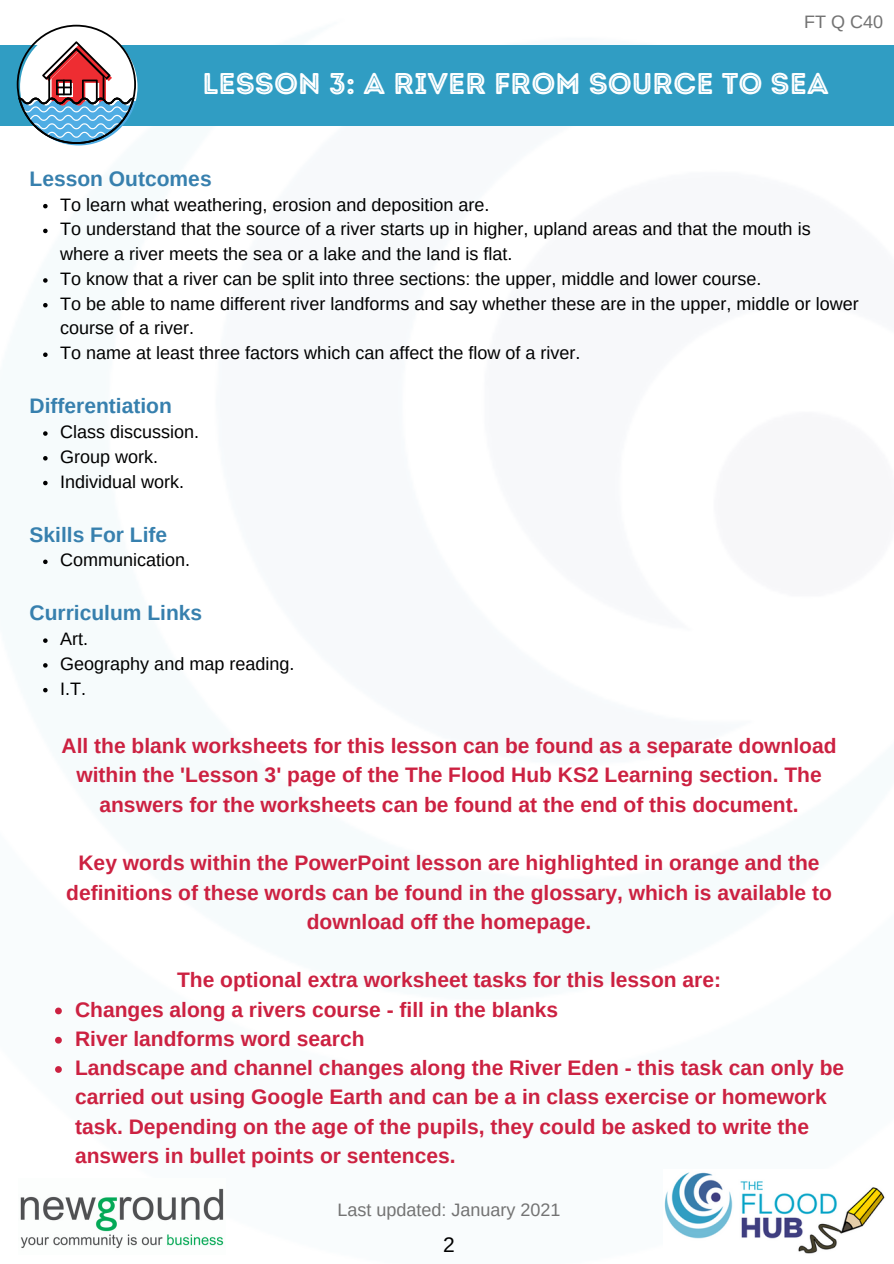
<style>
.page{position:relative;width:894px;height:1264px;background:#fff}
.page>*{position:absolute;margin:0;border:0;box-sizing:border-box;transform-origin:0 0}
.t1{font:30px "Intro Rust Base Line";color:#fff}
.t2{font:700 21px/29.2px "Arimo";color:#cc2141;text-align:center}
.t3{font:700 21px "Arimo";color:#3780ae}
.t4{font:21px "Arimo";color:#000}
.t5{font:18px/24.8px "Arimo";color:#000}
.t6{font:18px "Arimo";color:#737373}
</style>
<div class="page">
<img style="left:664px;top:1172px;width:221px;height:82px">
<div style="left:0;top:45px;width:893px;height:80px;background:#309dc3"></div>
<svg style="left:17px;top:25px;width:120px;height:120px"></svg>
<img style="left:20px;top:1188px;width:204px;height:61px">
<svg style="left:55px;top:1007px;width:7px;height:7px"></svg>
<svg style="left:55px;top:1036px;width:7px;height:7px"></svg>
<svg style="left:55px;top:1066px;width:7px;height:6px"></svg>
<svg style="left:43px;top:204px;width:5px;height:4px"></svg>
<svg style="left:43px;top:229px;width:5px;height:4px"></svg>
<svg style="left:43px;top:278px;width:5px;height:5px"></svg>
<svg style="left:43px;top:303px;width:5px;height:4px"></svg>
<svg style="left:43px;top:352px;width:5px;height:5px"></svg>
<svg style="left:43px;top:431px;width:5px;height:5px"></svg>
<svg style="left:43px;top:456px;width:5px;height:4px"></svg>
<svg style="left:43px;top:481px;width:5px;height:4px"></svg>
<svg style="left:43px;top:559px;width:5px;height:5px"></svg>
<svg style="left:43px;top:638px;width:5px;height:5px"></svg>
<svg style="left:43px;top:663px;width:5px;height:4px"></svg>
<svg style="left:43px;top:688px;width:5px;height:4px"></svg>
<p class="t6" style="left:804px;top:11px;width:80px">FT Q C40</p>
<p class="t1" style="left:202px;top:66px;width:627px">LESSON 3: A RIVER FROM SOURCE TO SEA</p>
<p class="t3" style="left:30px;top:167px;width:183px">Lesson Outcomes</p>
<p class="t5" style="left:60px;top:192px;width:430px">To learn what weathering, erosion and deposition are.</p>
<p class="t5" style="left:60px;top:217px;width:751px">To understand that the source of a river starts up in higher, upland areas and that the mouth is where a river meets the sea or a lake and the land is flat.</p>
<h2 class="t5" style="left:60px;top:266px;width:702px">To know that a river can be split into three sections: the upper, middle and lower course.</h2>
<p class="t5" style="left:60px;top:291px;width:799px">To be able to name different river landforms and say whether these are in the upper, middle or lower course of a river.</p>
<p class="t5" style="left:60px;top:340px;width:521px">To name at least three factors which can affect the flow of a river.</p>
<p class="t3" style="left:30px;top:394px;width:144px">Differentiation</p>
<h2 class="t5" style="left:60px;top:419px;width:140px">Class discussion.</h2>
<p class="t5" style="left:60px;top:444px;width:99px">Group work.</p>
<h2 class="t5" style="left:60px;top:469px;width:125px">Individual work.</h2>
<p class="t3" style="left:30px;top:522px;width:139px">Skills For Life</p>
<p class="t5" style="left:60px;top:547px;width:131px">Communication.</p>
<p class="t3" style="left:30px;top:601px;width:174px">Curriculum Links</p>
<h2 class="t5" style="left:60px;top:626px;width:29px">Art.</h2>
<h2 class="t5" style="left:60px;top:651px;width:236px">Geography and map reading.</h2>
<h2 class="t5" style="left:60px;top:676px;width:27px">I.T.</h2>
<p class="t2" style="left:61px;top:731px;width:776px">All the blank worksheets for this lesson can be found as a separate download within the 'Lesson 3' page of the The Flood Hub KS2 Learning section. The answers for the worksheets can be found at the end of this document.</p>
<p class="t2" style="left:66px;top:848px;width:767px">Key words within the PowerPoint lesson are highlighted in orange and the definitions of these words can be found in the glossary, which is available to download off the homepage.</p>
<h4 class="t2" style="left:177px;top:965px;width:545px">The optional extra worksheet tasks for this lesson are:</h4>
<h1 class="t2" style="left:75px;top:994px;width:484px">Changes along a rivers course - fill in the blanks</h1>
<h2 class="t2" style="left:75px;top:1023px;width:291px">River landforms word search</h2>
<p class="t2" style="left:75px;top:1053px;width:770px;text-align:left">Landscape and channel changes along the River Eden - this task can only be carried out using Google Earth and can be a in class exercise or homework task. Depending on the age of the pupils, they could be asked to write the answers in bullet points or sentences.</p>
<p class="t6" style="left:337px;top:1199px;width:225px">Last updated: January 2021</p>
<p class="t4" style="left:443px;top:1233px;width:13px">2</p>
</div>
